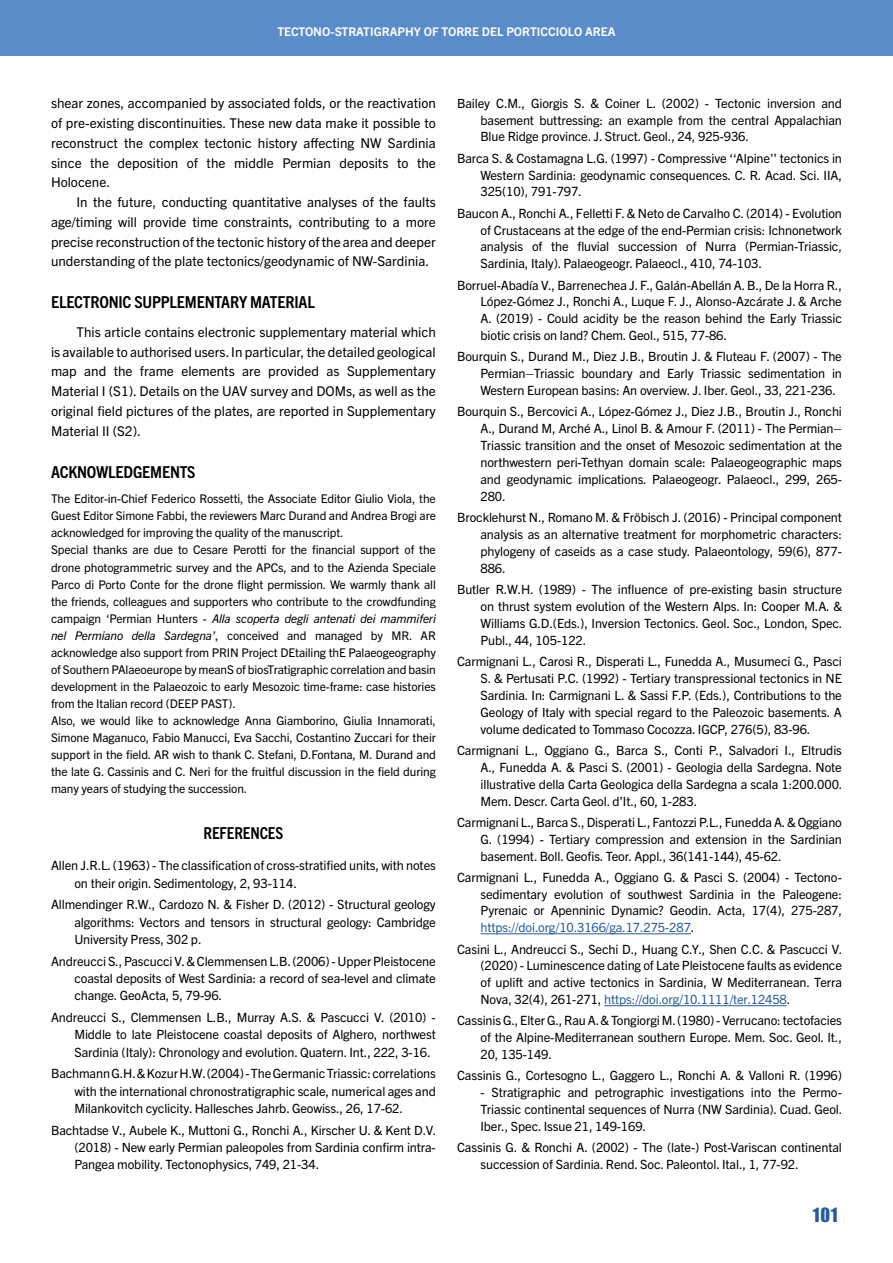
<style>
.page{position:relative;width:893px;height:1263px;background:#fff}
.page>*{position:absolute;margin:0;border:0;box-sizing:border-box;transform-origin:0 0}
.t1{font:18px "Impact";color:#275b9b}
.t2{font:700 condensed 16.5px "Trade Gothic Next LT Pro";letter-spacing:-.01em;color:#000;scale:1.06 1}
.t3{font:700 condensed 16.5px "Trade Gothic Next LT Pro";letter-spacing:-.01em;color:#000}
.t4{font:13.5px/19.8px "Trade Gothic Next LT Pro";color:#000;text-align:justify}
.t5{font:12.75px/17px "Trade Gothic Next LT Pro";letter-spacing:-.01em;color:#000;text-align:justify}
.t6{font:12px/17.1px "Trade Gothic Next LT Pro";letter-spacing:-.01em;color:#000}
.t7{font:700 12px "Trade Gothic Next LT Pro";color:#fff}
.s1{font-style:italic}
.s2{color:#275b9b}
</style>
<div class="page">
<div style="left:0;top:0;width:893px;height:55px;background:#5a8cc9"></div>
<hr style="left:480px;top:933px;width:211px;height:1px;background:#275b9b">
<hr style="left:604px;top:1005px;width:183px;height:1px;background:#275b9b">
<p class="t7" style="left:277px;top:23px;width:340px">TECTONO-STRATIGRAPHY OF TORRE DEL PORTICCIOLO AREA</p>
<p class="t4" style="left:51px;top:93px;width:386px">shear zones, accompanied by associated folds, or the reactivation of pre-existing discontinuities. These new data make it possible to reconstruct the complex tectonic history affecting NW Sardinia since the deposition of the middle Permian deposits to the Holocene.</p>
<p class="t4" style="left:51px;top:191px;width:386px;text-indent:26px">In the future, conducting quantitative analyses of the faults age/timing will provide time constraints, contributing to a more precise reconstruction of the tectonic history of the area and deeper understanding of the plate tectonics/geodynamic of NW-Sardinia.</p>
<p class="t2" style="left:51px;top:291px;width:250px">ELECTRONIC SUPPLEMENTARY MATERIAL</p>
<p class="t4" style="left:51px;top:321px;width:386px;text-indent:26px">This article contains electronic supplementary material which is available to authorised users. In particular, the detailed geological map and the frame elements are provided as Supplementary Material I (S1). Details on the UAV survey and DOMs, as well as the original field pictures of the plates, are reported in Supplementary Material II (S2).</p>
<p class="t2" style="left:51px;top:460px;width:138px">ACKNOWLEDGEMENTS</p>
<p class="t6" style="left:51px;top:490px;width:386px">The Editor-in-Chief Federico Rossetti, the Associate Editor Giulio Viola, the Guest Editor Simone Fabbi, the reviewers Marc Durand and Andrea Brogi are acknowledged for improving the quality of the manuscript.<br>Special thanks are due to Cesare Perotti for the financial support of the drone photogrammetric survey and the APCs, and to the Azienda Speciale Parco di Porto Conte for the drone flight permission. We warmly thank all the friends, colleagues and supporters who contribute to the crowdfunding campaign ‘Permian Hunters - <span class="s1">Alla scoperta degli antenati dei mammiferi nel Permiano della Sardegna’</span>, conceived and managed by MR. AR acknowledge also support from PRIN Project DEtailing thE Palaeogeography of Southern PAlaeoeurope by meanS of biosTratigraphic correlation and basin development in the Palaeozoic to early Mesozoic time-frame: case histories from the Italian record (DEEP PAST).<br>Also, we would like to acknowledge Anna Giamborino, Giulia Innamorati, Simone Maganuco, Fabio Manucci, Eva Sacchi, Costantino Zuccari for their support in the field. AR wish to thank C. Stefani, D.Fontana, M. Durand and the late G. Cassinis and C. Neri for the fruitful discussion in the field during many years of studying the succession.</p>
<p class="t3" style="left:204px;top:821px;width:81px">REFERENCES</p>
<p class="t5" style="left:74px;top:856px;width:363px;line-height:17.4px;text-indent:-23px">Allen J.R.L. (1963) - The classification of cross-stratified units, with notes on their origin. Sedimentology, 2, 93-114.</p>
<p class="t5" style="left:74px;top:895px;width:363px;line-height:17.4px;text-indent:-23px">Allmendinger R.W., Cardozo N. &amp; Fisher D. (2012) - Structural geology algorithms: Vectors and tensors in structural geology: Cambridge University Press, 302 p.</p>
<p class="t5" style="left:74px;top:951px;width:363px;line-height:17.4px;text-indent:-23px">Andreucci S., Pascucci V. &amp; Clemmensen L.B. (2006) - Upper Pleistocene coastal deposits of West Sardinia: a record of sea-level and climate change. GeoActa, 5, 79-96.</p>
<p class="t5" style="left:74px;top:1008px;width:363px;line-height:17.4px;text-indent:-23px">Andreucci S., Clemmensen L.B., Murray A.S. &amp; Pascucci V. (2010) - Middle to late Pleistocene coastal deposits of Alghero, northwest Sardinia (Italy): Chronology and evolution. Quatern. Int., 222, 3-16.</p>
<p class="t5" style="left:74px;top:1064px;width:363px;line-height:17.4px;text-indent:-23px">Bachmann G.H. &amp; Kozur H.W. (2004) - The Germanic Triassic: correlations with the international chronostratigraphic scale, numerical ages and Milankovitch cyclicity. Hallesches Jahrb. Geowiss., 26, 17-62.</p>
<p class="t5" style="left:74px;top:1120px;width:363px;line-height:17.4px;text-indent:-23px">Bachtadse V., Aubele K., Muttoni G., Ronchi A., Kirscher U. &amp; Kent D.V. (2018) - New early Permian paleopoles from Sardinia confirm intra-Pangea mobility. Tectonophysics, 749, 21-34.</p>
<p class="t5" style="left:480px;top:94px;width:363px;text-indent:-23px">Bailey C.M., Giorgis S. &amp; Coiner L. (2002) - Tectonic inversion and basement buttressing: an example from the central Appalachian Blue Ridge province. J. Struct. Geol., 24, 925-936.</p>
<p class="t5" style="left:480px;top:149px;width:363px;text-indent:-23px">Barca S. &amp; Costamagna L.G. (1997) - Compressive ‘‘Alpine’’ tectonics in Western Sardinia: geodynamic consequences. C. R. Acad. Sci. IIA, 325(10), 791-797.</p>
<p class="t5" style="left:480px;top:204px;width:363px;text-indent:-23px">Baucon A., Ronchi A., Felletti F. &amp; Neto de Carvalho C. (2014) - Evolution of Crustaceans at the edge of the end-Permian crisis: Ichnonetwork analysis of the fluvial succession of Nurra (Permian-Triassic, Sardinia, Italy). Palaeogeogr. Palaeocl., 410, 74-103.</p>
<p class="t5" style="left:480px;top:276px;width:363px;text-indent:-23px">Borruel-Abadía V., Barrenechea J. F., Galán-Abellán A. B., De la Horra R., López-Gómez J., Ronchi A., Luque F. J., Alonso-Azcárate J. &amp; Arche A. (2019) - Could acidity be the reason behind the Early Triassic biotic crisis on land? Chem. Geol., 515, 77-86.</p>
<p class="t5" style="left:480px;top:347px;width:363px;text-indent:-23px">Bourquin S., Durand M., Diez J.B., Broutin J. &amp; Fluteau F. (2007) - The Permian–Triassic boundary and Early Triassic sedimentation in Western European basins: An overview. J. Iber. Geol., 33, 221-236.</p>
<p class="t5" style="left:480px;top:402px;width:363px;text-indent:-23px">Bourquin S., Bercovici A., López-Gómez J., Diez J.B., Broutin J., Ronchi A., Durand M, Arché A., Linol B. &amp; Amour F. (2011) - The Permian– Triassic transition and the onset of Mesozoic sedimentation at the northwestern peri-Tethyan domain scale: Palaeogeographic maps and geodynamic implications. Palaeogeogr. Palaeocl., 299, 265- 280.</p>
<p class="t5" style="left:480px;top:508px;width:363px;text-indent:-23px">Brocklehurst N., Romano M. &amp; Fröbisch J. (2016) - Principal component analysis as an alternative treatment for morphometric characters: phylogeny of caseids as a case study. Palaeontology, 59(6), 877- 886.</p>
<p class="t5" style="left:480px;top:580px;width:363px;text-indent:-23px">Butler R.W.H. (1989) - The influence of pre-existing basin structure on thrust system evolution of the Western Alps. In: Cooper M.A. &amp; Williams G.D.(Eds.), Inversion Tectonics. Geol. Soc., London, Spec.<br>Publ., 44, 105-122.</p>
<p class="t5" style="left:480px;top:652px;width:363px;text-indent:-23px">Carmignani L., Carosi R., Disperati L., Funedda A., Musumeci G., Pasci S. &amp; Pertusati P.C. (1992) - Tertiary transpressional tectonics in NE Sardinia. In: Carmignani L. &amp; Sassi F.P. (Eds.), Contributions to the Geology of Italy with special regard to the Paleozoic basements. A volume dedicated to Tommaso Cocozza. IGCP, 276(5), 83-96.</p>
<p class="t5" style="left:480px;top:741px;width:363px;text-indent:-23px">Carmignani L., Oggiano G., Barca S., Conti P., Salvadori I., Eltrudis A., Funedda A. &amp; Pasci S. (2001) - Geologia della Sardegna. Note illustrative della Carta Geologica della Sardegna a scala 1:200.000.<br>Mem. Descr. Carta Geol. d’It., 60, 1-283.</p>
<p class="t5" style="left:480px;top:813px;width:363px;text-indent:-23px">Carmignani L., Barca S., Disperati L., Fantozzi P.L., Funedda A. &amp; Oggiano G. (1994) - Tertiary compression and extension in the Sardinian basement. Boll. Geofis. Teor. Appl., 36(141-144), 45-62.</p>
<p class="t5" style="left:480px;top:868px;width:363px;text-indent:-23px">Carmignani L., Funedda A., Oggiano G. &amp; Pasci S. (2004) - Tectono&shy;sedimentary evolution of southwest Sardinia in the Paleogene:<br>Pyrenaic or Apenninic Dynamic? Geodin. Acta, 17(4), 275-287, <span class="s2">https://doi.org/10.3166/ga.17.275-287</span>.</p>
<p class="t5" style="left:480px;top:939px;width:363px;text-indent:-23px">Casini L., Andreucci S., Sechi D., Huang C.Y., Shen C.C. &amp; Pascucci V. (2020) - Luminescence dating of Late Pleistocene faults as evidence of uplift and active tectonics in Sardinia, W Mediterranean. Terra Nova, 32(4), 261-271, <span class="s2">https://doi.org/10.1111/ter.12458</span>.</p>
<p class="t5" style="left:480px;top:1011px;width:363px;text-indent:-23px">Cassinis G., Elter G., Rau A. &amp; Tongiorgi M. (1980) - Verrucano: tectofacies of the Alpine-Mediterranean southern Europe. Mem. Soc. Geol. It., 20, 135-149.</p>
<p class="t5" style="left:457px;top:1066px;width:386px">Cassinis G., Cortesogno L., Gaggero L., Ronchi A. &amp; Valloni R. (1996)</p>
<p class="t5" style="left:480px;top:1083px;width:363px">- Stratigraphic and petrographic investigations into the Permo-Triassic continental sequences of Nurra (NW Sardinia). Cuad. Geol.<br>Iber., Spec. Issue 21, 149-169.</p>
<p class="t5" style="left:480px;top:1138px;width:363px;text-indent:-23px">Cassinis G. &amp; Ronchi A. (2002) - The (late-) Post-Variscan continental succession of Sardinia. Rend. Soc. Paleontol. Ital., 1, 77-92.</p>
<h1 class="t1" style="left:813px;top:1201px;width:26px">101</h1>
</div>
